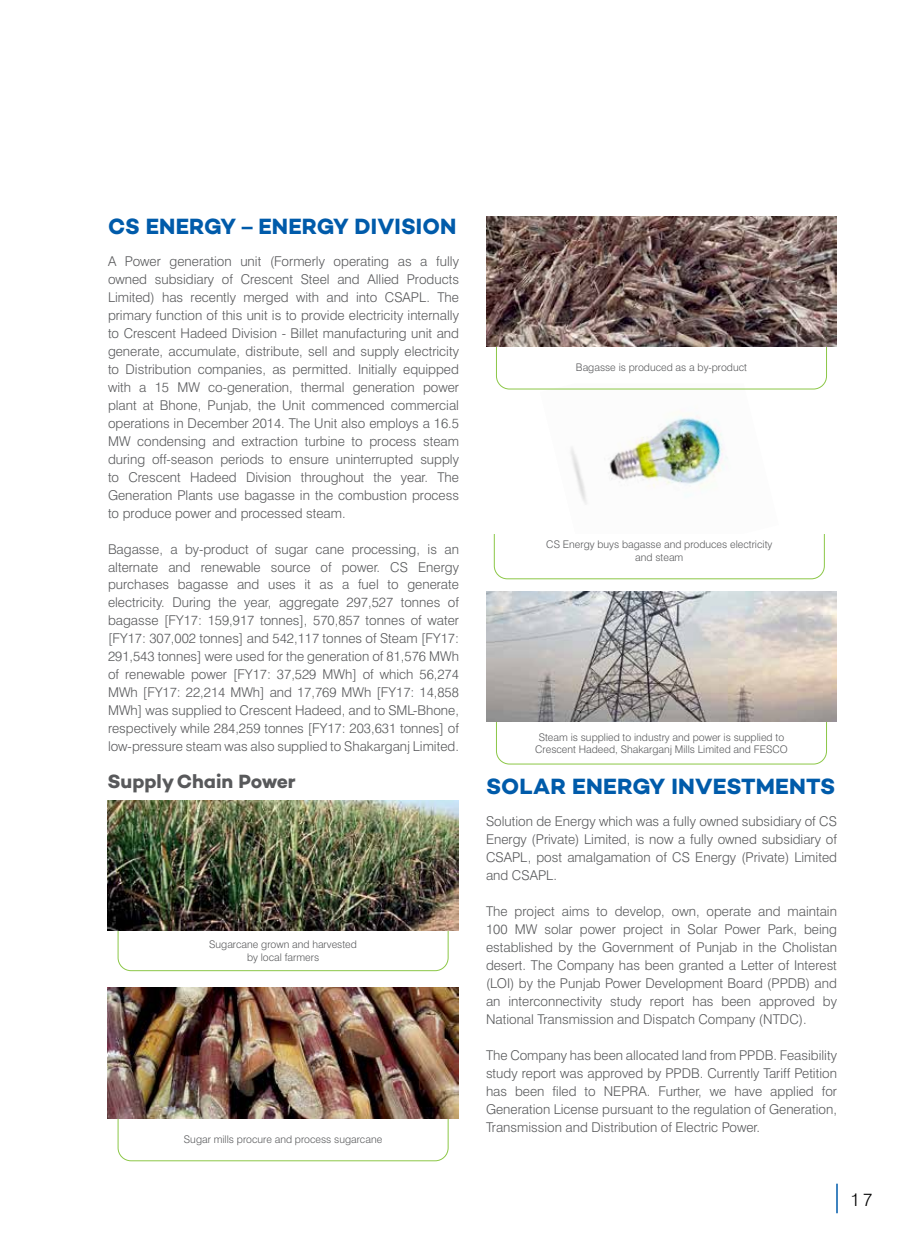
<style>
.page{position:relative;width:918px;height:1242px;background:#fff}
.page>*{position:absolute;margin:0;border:0;box-sizing:border-box;transform-origin:0 0}
.t1{font:22.5px "Campton Bold DEMO";letter-spacing:.01em;color:#005baa}
.t2{font:19.5px "Campton Bold DEMO";letter-spacing:-.005em;color:#58595b}
.t3{font:300 18px "Swiss 721 BT";color:#000}
.t4{font:300 13.5px/18px "Swiss 721 BT";color:#58595b;text-align:justify}
.t5{font:300 10.5px/12.6px "Swiss 721 BT";color:#58595b;text-align:center}
.s1{font-family:"Swiss 721 BT";font-weight:700}
</style>
<div class="page">
<div style="left:118px;top:1097px;width:331px;height:64px;border:1px solid #8cc747;border-radius:13px"></div>
<img style="left:108px;top:988px;width:351px;height:130px">
<div style="left:118px;top:907px;width:331px;height:64px;border:1px solid #8cc747;border-radius:13px"></div>
<img style="left:108px;top:800px;width:351px;height:130px">
<div style="left:496px;top:700px;width:331px;height:64px;border:1px solid #8cc747;border-radius:13px"></div>
<img style="left:486px;top:591px;width:351px;height:130px">
<div style="left:494px;top:515px;width:331px;height:64px;border:1px solid #8cc747;border-radius:13px"></div>
<div style="left:486px;top:383px;width:347px;height:151px;background:#fff"></div>
<img style="left:540px;top:389px;width:239px;height:116px">
<div style="left:496px;top:325px;width:331px;height:64px;border:1px solid #8cc747;border-radius:13px"></div>
<img style="left:486px;top:216px;width:351px;height:130px">
<hr style="left:836px;top:1184px;width:2px;height:29px;background:#005baa">
<h1 class="t1" style="left:108px;top:213px;width:350px">CS ENERGY <span class="s1">–</span> ENERGY DIVISION</h1>
<p class="t4" style="left:108px;top:252px;width:353px">A Power generation unit (Formerly operating as a fully owned subsidiary of Crescent Steel and Allied Products Limited) has recently merged with and into CSAPL. The primary function of this unit is to provide electricity internally to Crescent Hadeed Division - Billet manufacturing unit and generate, accumulate, distribute, sell and supply electricity to Distribution companies, as permitted. Initially equipped with a 15 MW co-generation, thermal generation power plant at Bhone, Punjab, the Unit commenced commercial operations in December 2014. The Unit also employs a 16.5<br>MW condensing and extraction turbine to process steam during off-season periods to ensure uninterrupted supply to Crescent Hadeed Division throughout the year. The Generation Plants use bagasse in the combustion process to produce power and processed steam.</p>
<p class="t4" style="left:108px;top:540px;width:353px">Bagasse, a by-product of sugar cane processing, is an alternate and renewable source of power. CS Energy purchases bagasse and uses it as a fuel to generate electricity. During the year, aggregate 297,527 tonnes of bagasse [FY17: 159,917 tonnes], 570,857 tonnes of water [FY17: 307,002 tonnes] and 542,117 tonnes of Steam [FY17:<br>291,543 tonnes] were used for the generation of 81,576 MWh of renewable power [FY17: 37,529 MWh] of which 56,274<br>MWh [FY17: 22,214 MWh] and 17,769 MWh [FY17: 14,858<br>MWh] was supplied to Crescent Hadeed, and to SML-Bhone, respectively while 284,259 tonnes [FY17: 203,631 tonnes] of low-pressure steam was also supplied to Shakarganj Limited.</p>
<h2 class="t2" style="left:108px;top:770px;width:190px">Supply Chain Power</h2>
<p class="t5" style="left:209px;top:938px;width:149px">Sugarcane grown and harvested by local farmers</p>
<p class="t5" style="left:184px;top:1133px;width:200px">Sugar mills procure and process sugarcane</p>
<p class="t5" style="left:576px;top:361px;width:173px">Bagasse is produced as a by-product</p>
<p class="t5" style="left:546px;top:538px;width:228px">CS Energy buys bagasse and produces electricity and steam</p>
<p class="t5" style="left:535px;top:731px;width:254px">Steam is supplied to industry and power is supplied to<br>Crescent Hadeed, Shakarganj Mills Limited and FESCO</p>
<h1 class="t1" style="left:486px;top:774px;width:351px">SOLAR ENERGY INVESTMENTS</h1>
<p class="t4" style="left:486px;top:812px;width:353px">Solution de Energy which was a fully owned subsidiary of CS Energy (Private) Limited, is now a fully owned subsidiary of CSAPL, post amalgamation of CS Energy (Private) Limited and CSAPL.</p>
<p class="t4" style="left:486px;top:902px;width:353px">The project aims to develop, own, operate and maintain 100 MW solar power project in Solar Power Park, being established by the Government of Punjab in the Cholistan desert. The Company has been granted a Letter of Interest (LOI) by the Punjab Power Development Board (PPDB) and an interconnectivity study report has been approved by National Transmission and Dispatch Company (NTDC).</p>
<p class="t4" style="left:486px;top:1046px;width:353px">The Company has been allocated land from PPDB. Feasibility study report was approved by PPDB. Currently Tariff Petition has been filed to NEPRA. Further, we have applied for Generation License pursuant to the regulation of Generation, Transmission and Distribution of Electric Power.</p>
<h3 class="t3" style="left:850px;top:1188px;width:24px">17</h3>
</div>
